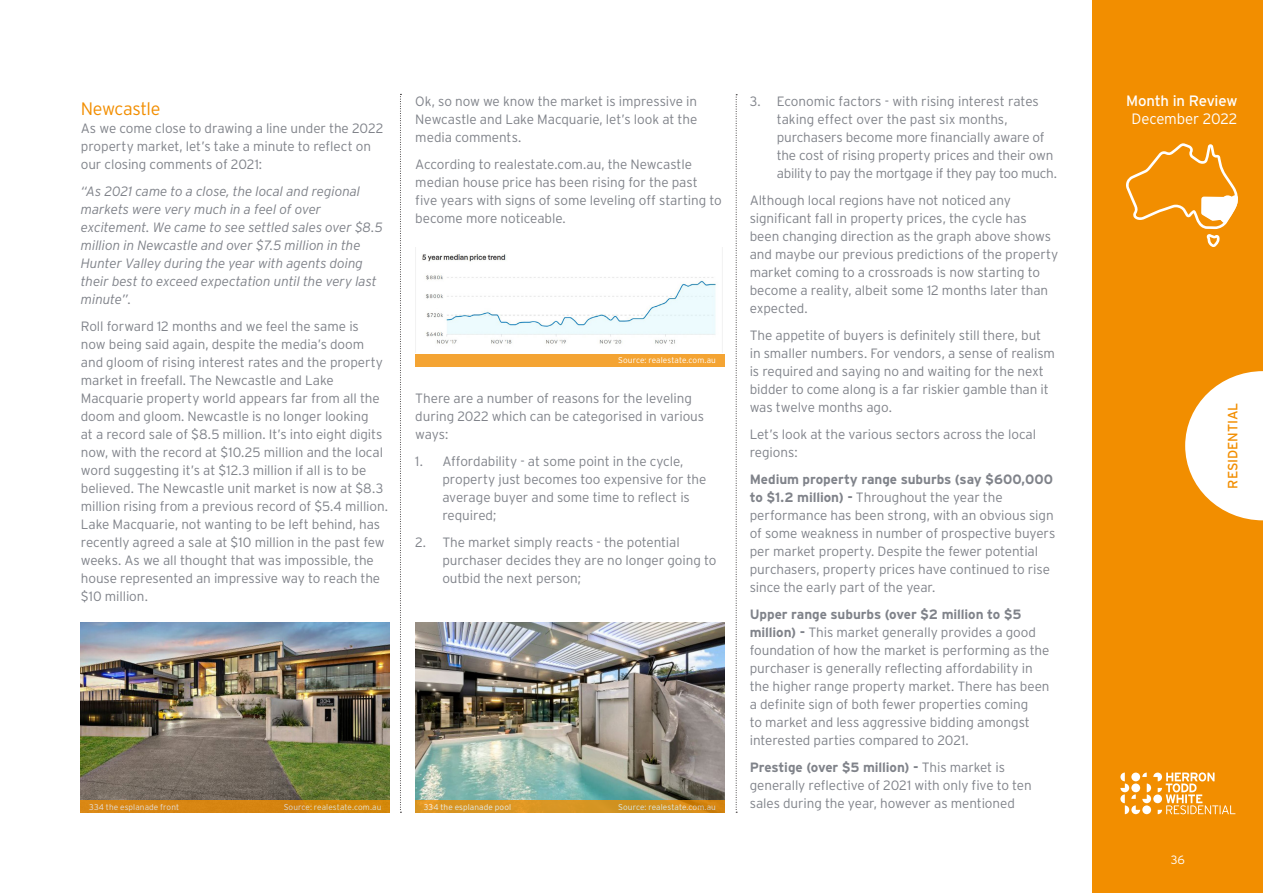
<style>
.page{position:relative;width:1263px;height:893px;background:#fff}
.page>*{position:absolute;margin:0;border:0;box-sizing:border-box;transform-origin:0 0}
.Subhead_Residential{font:300 18px "Interstate";letter-spacing:-.02em;color:#f28e00}
.t1{font:15px "Interstate";letter-spacing:-.015em;color:#fff}
.t2{font:300 15px "Interstate";letter-spacing:-.01em;color:#fff}
.Body_Text{font:300 13.5px/18px "Interstate";letter-spacing:-.005em;color:#80838a}
.Body_Text-2{font:italic 300 13.5px/18px "Interstate";letter-spacing:-.01em;color:#80838a}
.t3{font:13.5px "Interstate";letter-spacing:-.01em;color:#f28e00}
.t4{font:300 12px "Interstate";color:#fff}
.t5{font:300 8.25px "Interstate";letter-spacing:.01em;color:#fff}
.s1{font-weight:700}
</style>
<div class="page">
<div style="left:1093px;top:0;width:170px;height:893px;background:#f28e00"></div>
<svg style="left:1185px;top:371px;width:78px;height:149px"></svg>
<svg style="left:400px;top:94px;width:1px;height:719px"></svg>
<svg style="left:1120px;top:772px;width:115px;height:42px"></svg>
<svg style="left:736px;top:94px;width:1px;height:719px"></svg>
<img style="left:415px;top:248px;width:308px;height:104px">
<div style="left:415px;top:354px;width:309px;height:13px;background:#f4a433"></div>
<svg style="left:1126px;top:143px;width:112px;height:104px"></svg>
<img style="left:81px;top:622px;width:309px;height:178px">
<div style="left:81px;top:800px;width:309px;height:13px;background:#d78611"></div>
<img style="left:415px;top:622px;width:309px;height:178px">
<svg style="left:415px;top:800px;width:309px;height:13px;background:#d7921f"></svg>
<p class="Subhead_Residential" style="left:81px;top:98px;width:81px">Newcastle</p>
<p class="Body_Text" style="left:81px;top:119px;width:304px">As we come close to drawing a line under the 2022 property market, let’s take a minute to reflect on our closing comments of 2021:</p>
<p class="Body_Text-2" style="left:81px;top:182px;width:304px">“As 2021 came to a close, the local and regional markets were very much in a feel of over excitement. We came to see settled sales over $8.5 million in Newcastle and over $7.5 million in the Hunter Valley during the year with agents doing their best to exceed expectation until the very last minute”.</p>
<p class="Body_Text" style="left:81px;top:317px;width:309px">Roll forward 12 months and we feel the same is<br>now being said again, despite the media’s doom and gloom of rising interest rates and the property market in freefall. The Newcastle and Lake Macquarie property world appears far from all the doom and gloom. Newcastle is no longer looking<br>at a record sale of $8.5 million. It’s into eight digits now, with the record at $10.25 million and the local word suggesting it’s at $12.3 million if all is to be believed. The Newcastle unit market is now at $8.3 million rising from a previous record of $5.4 million.<br>Lake Macquarie, not wanting to be left behind, has recently agreed a sale at $10 million in the past few weeks. As we all thought that was impossible, the house represented an impressive way to reach the $10 million.</p>
<p class="Body_Text" style="left:415px;top:92px;width:283px;text-align:justify">Ok, so now we know the market is impressive in Newcastle and Lake Macquarie, let’s look at the media comments.</p>
<p class="Body_Text" style="left:415px;top:155px;width:308px">According to realestate.com.au, the Newcastle median house price has been rising for the past five years with signs of some leveling off starting to become more noticeable.</p>
<p class="t5" style="left:618px;top:356px;width:99px">Source: realestate.com.au</p>
<p class="Body_Text" style="left:415px;top:389px;width:290px">There are a number of reasons for the leveling during 2022 which can be categorised in various ways:</p>
<p class="Body_Text" style="left:442px;top:452px;width:266px;text-indent:-27px">1. Affordability - at some point in the cycle, property just becomes too expensive for the average buyer and some time to reflect is required;</p>
<p class="Body_Text" style="left:442px;top:533px;width:275px;text-indent:-27px">2. The market simply reacts - the potential purchaser decides they are no longer going to outbid the next person;</p>
<p class="t5" style="left:89px;top:802px;width:91px">334 the esplanade front</p>
<p class="t5" style="left:284px;top:802px;width:99px">Source: realestate.com.au</p>
<p class="t5" style="left:424px;top:802px;width:89px">334 the esplanade pool</p>
<p class="t5" style="left:618px;top:802px;width:99px">Source: realestate.com.au</p>
<p class="Body_Text" style="left:777px;top:92px;width:282px;text-indent:-27px">3. Economic factors - with rising interest rates taking effect over the past six months, purchasers become more financially aware of the cost of rising property prices and their own ability to pay the mortgage if they pay too much.</p>
<p class="Body_Text" style="left:750px;top:191px;width:310px">Although local regions have not noticed any significant fall in property prices, the cycle has been changing direction as the graph above shows and maybe our previous predictions of the property market coming to a crossroads is now starting to become a reality, albeit some 12 months later than expected.</p>
<p class="Body_Text" style="left:750px;top:326px;width:307px">The appetite of buyers is definitely still there, but in smaller numbers. For vendors, a sense of realism is required and saying no and waiting for the next bidder to come along is a far riskier gamble than it was twelve months ago.</p>
<p class="Body_Text" style="left:750px;top:425px;width:288px">Let’s look at the various sectors across the local regions:</p>
<p class="Body_Text" style="left:750px;top:470px;width:307px"><span class="s1">Medium property range suburbs (say $600,000 to $1.2 million) -</span> Throughout the year the performance has been strong, with an obvious sign of some weakness in number of prospective buyers per market property. Despite the fewer potential purchasers, property prices have continued to rise since the early part of the year.</p>
<p class="Body_Text" style="left:750px;top:605px;width:301px"><span class="s1">Upper range suburbs (over $2 million to $5 million) -</span> This market generally provides a good foundation of how the market is performing as the purchaser is generally reflecting affordability in the higher range property market. There has been a definite sign of both fewer properties coming<br>to market and less aggressive bidding amongst interested parties compared to 2021.</p>
<p class="Body_Text" style="left:750px;top:758px;width:283px"><span class="s1">Prestige (over $5 million) -</span> This market is generally reflective of 2021 with only five to ten sales during the year, however as mentioned</p>
<p class="t1" style="left:1126px;top:92px;width:113px">Month in Review</p>
<p class="t2" style="left:1131px;top:110px;width:107px">December 2022</p>
<p class="t3" style="left:1225px;top:489px;width:87px;rotate:-90deg">RESIDENTIAL</p>
<p class="t4" style="left:1171px;top:853px;width:15px">36</p>
</div>
